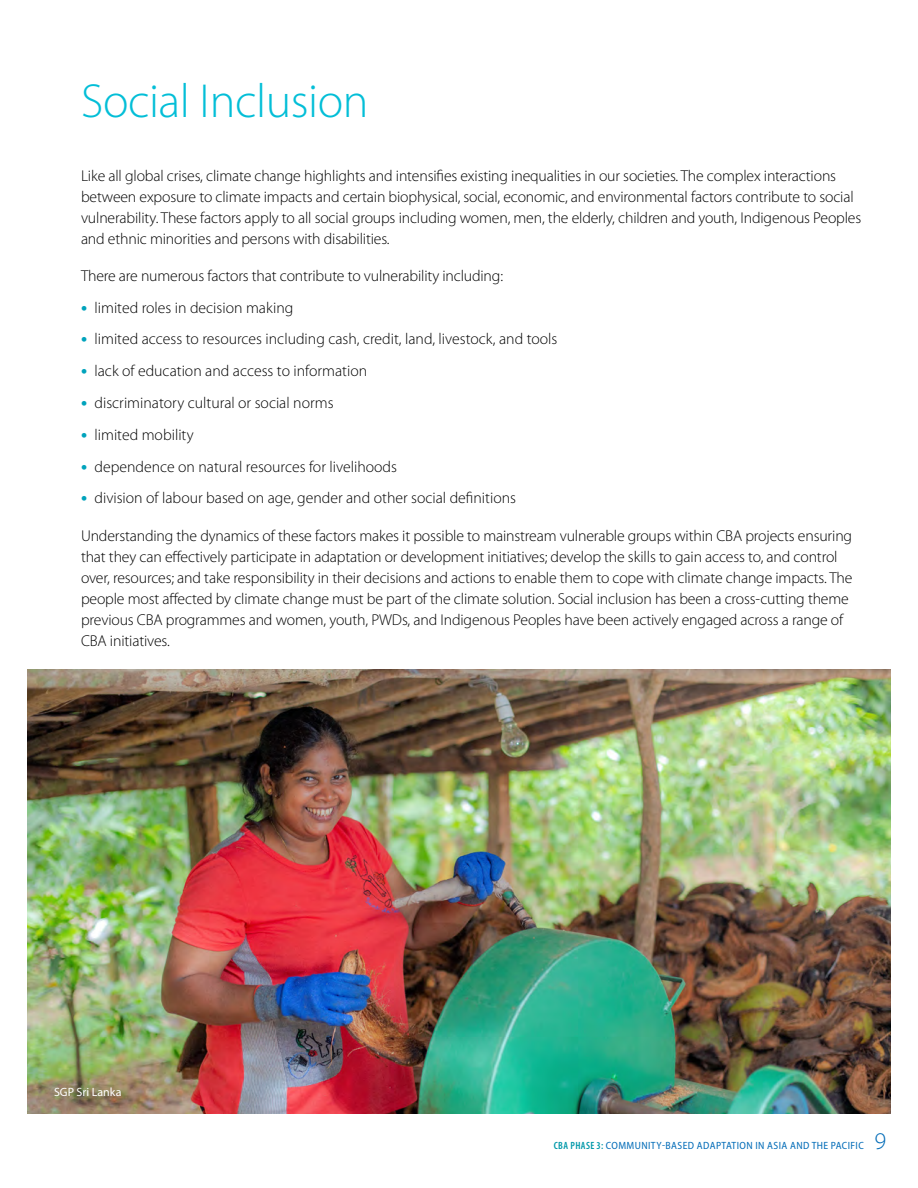
<style>
.page{position:relative;width:918px;height:1188px;background:#fff}
.page>*{position:absolute;margin:0;border:0;box-sizing:border-box;transform-origin:0 0}
.t1{font:300 48px "Myriad Pro";letter-spacing:-.01em;color:#03bed7}
.t2{font:300 24px "Myriad Pro";color:#006bb7}
.t3{font:300 15.75px/21px "Myriad Pro";letter-spacing:-.01em;color:#000}
.t4{font:12px "Myriad Pro";color:#fff}
.t5{font:semi-condensed 10.5px "Myriad Pro";letter-spacing:.04em;color:#006bb7}
.s1{font-weight:700;font-size:18px;color:#00a3bc}
.s2{font-weight:600;font-stretch:condensed;color:#0098a9}
</style>
<div class="page">
<img style="left:27px;top:670px;width:864px;height:444px">
<h1 class="t1" style="left:81px;top:72px;width:289px">Social Inclusion</h1>
<p class="t3" style="left:81px;top:165px;width:782px">Like all global crises, climate change highlights and intensifies existing inequalities in our societies. The complex interactions between exposure to climate impacts and certain biophysical, social, economic, and environmental factors contribute to social vulnerability. These factors apply to all social groups including women, men, the elderly, children and youth, Indigenous Peoples and ethnic minorities and persons with disabilities.</p>
<p class="t3" style="left:81px;top:265px;width:424px">There are numerous factors that contribute to vulnerability including:</p>
<p class="t3" style="left:81px;top:297px;width:214px"><span class="s1">•</span> limited roles in decision making</p>
<p class="t3" style="left:81px;top:328px;width:478px"><span class="s1">•</span> limited access to resources including cash, credit, land, livestock, and tools</p>
<p class="t3" style="left:81px;top:360px;width:288px"><span class="s1">•</span> lack of education and access to information</p>
<p class="t3" style="left:81px;top:392px;width:254px"><span class="s1">•</span> discriminatory cultural or social norms</p>
<p class="t3" style="left:81px;top:424px;width:114px"><span class="s1">•</span> limited mobility</p>
<p class="t3" style="left:81px;top:456px;width:318px"><span class="s1">•</span> dependence on natural resources for livelihoods</p>
<p class="t3" style="left:81px;top:487px;width:437px"><span class="s1">•</span> division of labour based on age, gender and other social definitions</p>
<p class="t3" style="left:81px;top:525px;width:773px">Understanding the dynamics of these factors makes it possible to mainstream vulnerable groups within CBA projects ensuring that they can effectively participate in adaptation or development initiatives; develop the skills to gain access to, and control over, resources; and take responsibility in their decisions and actions to enable them to cope with climate change impacts. The people most affected by climate change must be part of the climate solution. Social inclusion has been a cross-cutting theme previous CBA programmes and women, youth, PWDs, and Indigenous Peoples have been actively engaged across a range of CBA initiatives.</p>
<p class="t4" style="left:54px;top:1084px;width:69px">SGP Sri Lanka</p>
<p class="t5" style="left:554px;top:1140px;width:312px"><span class="s2">CBA PHASE 3:</span> COMMUNITY-BASED ADAPTATION IN ASIA AND THE PACIFIC</p>
<h2 class="t2" style="left:874px;top:1127px;width:13px">9</h2>
</div>
